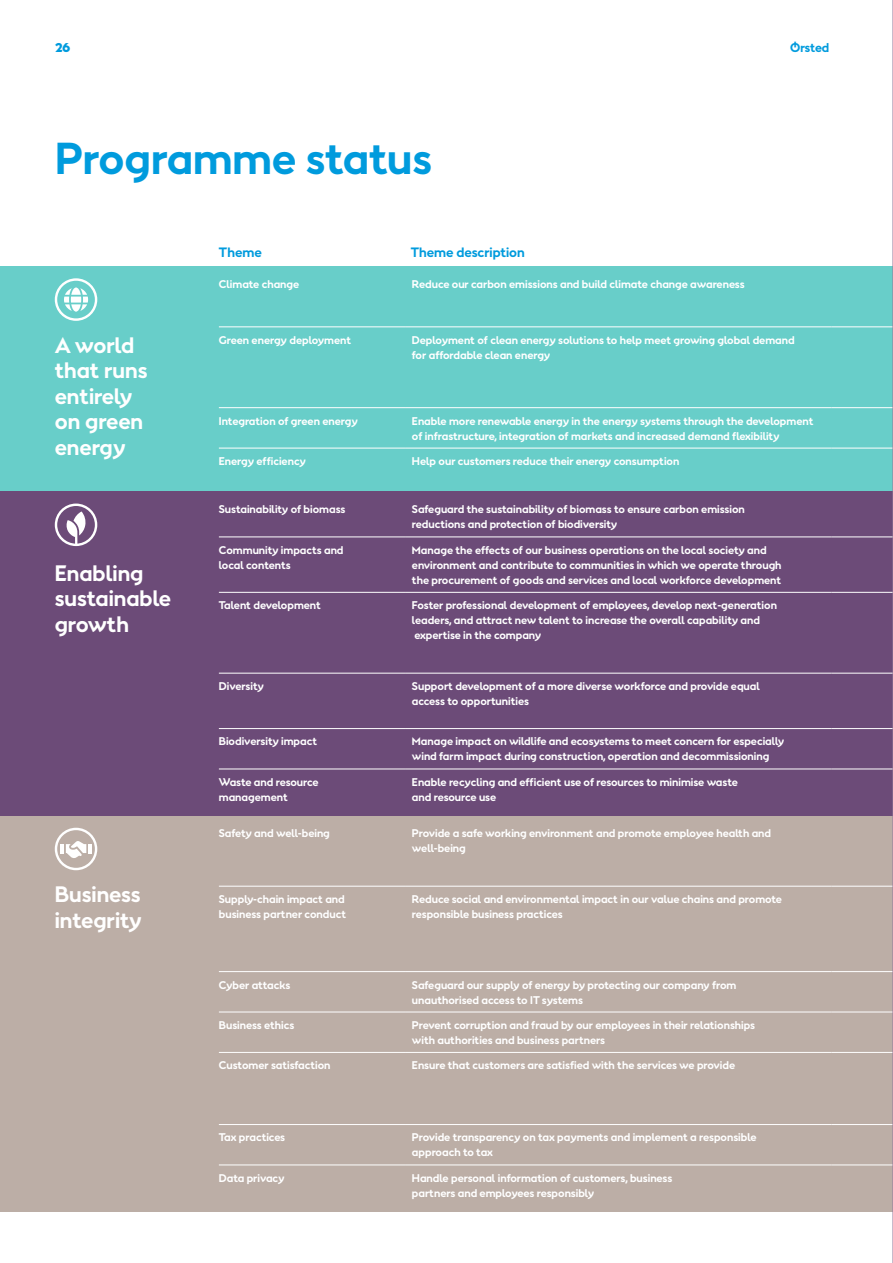
<style>
.page{position:relative;width:893px;height:1263px;background:#fff}
.page>*{position:absolute;margin:0;border:0;box-sizing:border-box;transform-origin:0 0}
.t1{font:700 42px "Orsted Sans";color:#009bdd}
.t2{font:700 21px/25.5px "Orsted Sans";color:#fff}
.t3{font:700 12.75px "Orsted Sans";color:#009bdd}
.t4{font:700 12px "Orsted Sans";letter-spacing:-.01em;color:#009bdd}
.t5{font:900 12px "Orsted Sans";color:#009bdd}
.t6{font:700 10.5px/15px "Orsted Sans";color:#fff}
</style>
<div class="page">
<div style="left:0;top:266px;width:893px;height:226px;background:#68cec9"></div>
<svg style="left:55px;top:278px;width:42px;height:43px"></svg>
<hr style="left:219px;top:326px;width:187px;height:1px;background:#fff">
<hr style="left:406px;top:326px;width:425px;height:1px;background:#fff">
<hr style="left:831px;top:326px;width:62px;height:1px;background:#fff">
<hr style="left:219px;top:407px;width:187px;height:1px;background:#fff">
<hr style="left:406px;top:407px;width:425px;height:1px;background:#fff">
<hr style="left:831px;top:407px;width:62px;height:1px;background:#fff">
<hr style="left:219px;top:448px;width:187px;height:1px;background:#fff">
<hr style="left:406px;top:448px;width:425px;height:1px;background:#fff">
<hr style="left:831px;top:448px;width:62px;height:1px;background:#fff">
<div style="left:0;top:491px;width:893px;height:325px;background:#6c4b78"></div>
<svg style="left:55px;top:503px;width:42px;height:43px"></svg>
<hr style="left:219px;top:536px;width:187px;height:1px;background:#fff">
<hr style="left:406px;top:536px;width:425px;height:1px;background:#fff">
<hr style="left:831px;top:536px;width:62px;height:1px;background:#fff">
<hr style="left:219px;top:592px;width:187px;height:1px;background:#fff">
<hr style="left:406px;top:592px;width:425px;height:1px;background:#fff">
<hr style="left:831px;top:592px;width:62px;height:1px;background:#fff">
<hr style="left:219px;top:673px;width:187px;height:1px;background:#fff">
<hr style="left:406px;top:673px;width:425px;height:1px;background:#fff">
<hr style="left:831px;top:673px;width:62px;height:1px;background:#fff">
<hr style="left:219px;top:728px;width:187px;height:1px;background:#fff">
<hr style="left:406px;top:728px;width:425px;height:1px;background:#fff">
<hr style="left:831px;top:728px;width:62px;height:1px;background:#fff">
<hr style="left:219px;top:769px;width:187px;height:1px;background:#fff">
<hr style="left:406px;top:769px;width:425px;height:1px;background:#fff">
<hr style="left:831px;top:769px;width:62px;height:1px;background:#fff">
<div style="left:0;top:816px;width:893px;height:396px;background:#bcaea6"></div>
<hr style="left:219px;top:886px;width:187px;height:1px;background:#fff">
<hr style="left:406px;top:886px;width:425px;height:1px;background:#fff">
<hr style="left:831px;top:886px;width:62px;height:1px;background:#fff">
<hr style="left:219px;top:971px;width:187px;height:1px;background:#fff">
<hr style="left:406px;top:971px;width:425px;height:1px;background:#fff">
<hr style="left:831px;top:971px;width:62px;height:1px;background:#fff">
<hr style="left:219px;top:1012px;width:187px;height:1px;background:#fff">
<hr style="left:406px;top:1012px;width:425px;height:1px;background:#fff">
<hr style="left:831px;top:1012px;width:62px;height:1px;background:#fff">
<hr style="left:219px;top:1052px;width:187px;height:1px;background:#fff">
<hr style="left:406px;top:1052px;width:425px;height:1px;background:#fff">
<hr style="left:831px;top:1052px;width:62px;height:1px;background:#fff">
<hr style="left:219px;top:1124px;width:187px;height:1px;background:#fff">
<hr style="left:406px;top:1124px;width:425px;height:1px;background:#fff">
<hr style="left:831px;top:1124px;width:62px;height:1px;background:#fff">
<hr style="left:219px;top:1164px;width:187px;height:1px;background:#fff">
<hr style="left:406px;top:1164px;width:425px;height:1px;background:#fff">
<hr style="left:831px;top:1164px;width:62px;height:1px;background:#fff">
<svg style="left:55px;top:828px;width:42px;height:42px"></svg>
<hr style="left:60px;top:844px;width:4px;height:10px;background:#fff">
<hr style="left:88px;top:844px;width:4px;height:10px;background:#fff">
<hr style="left:892px;top:0;width:1px;height:1263px;background:#937a9b">
<p class="t5" style="left:55px;top:40px;width:17px">26</p>
<p class="t4" style="left:790px;top:40px;width:41px">Ørsted</p>
<h1 class="t1" style="left:55px;top:131px;width:378px">Programme status</h1>
<h2 class="t2" style="left:55px;top:332px;width:94px">A world that runs entirely on green energy</h2>
<h2 class="t2" style="left:55px;top:560px;width:118px">Enabling sustainable growth</h2>
<h2 class="t2" style="left:55px;top:882px;width:88px">Business integrity</h2>
<p class="t3" style="left:219px;top:244px;width:44px">Theme</p>
<p class="t3" style="left:411px;top:244px;width:116px">Theme description</p>
<p class="t6" style="left:219px;top:277px;width:82px">Climate change</p>
<p class="t6" style="left:412px;top:277px;width:334px">Reduce our carbon emissions and build climate change awareness</p>
<p class="t6" style="left:219px;top:332px;width:134px">Green energy deployment</p>
<p class="t6" style="left:412px;top:332px;width:384px">Deployment of clean energy solutions to help meet growing global demand for affordable clean energy</p>
<p class="t6" style="left:219px;top:413px;width:140px">Integration of green energy</p>
<p class="t6" style="left:412px;top:413px;width:403px">Enable more renewable energy in the energy systems through the development of infrastructure, integration of markets and increased demand flexibility</p>
<p class="t6" style="left:219px;top:454px;width:89px">Energy efficiency</p>
<p class="t6" style="left:412px;top:454px;width:269px">Help our customers reduce their energy consumption</p>
<p class="t6" style="left:219px;top:502px;width:128px">Sustainability of biomass</p>
<p class="t6" style="left:412px;top:502px;width:334px">Safeguard the sustainability of biomass to ensure carbon emission reductions and protection of biodiversity</p>
<p class="t6" style="left:219px;top:542px;width:126px">Community impacts and local contents</p>
<p class="t6" style="left:412px;top:542px;width:371px">Manage the effects of our business operations on the local society and environment and contribute to communities in which we operate through the procurement of goods and services and local workforce development</p>
<p class="t6" style="left:219px;top:598px;width:104px">Talent development</p>
<p class="t6" style="left:412px;top:598px;width:366px">Foster professional development of employees, develop next-generation leaders, and attract new talent to increase the overall capability and expertise in the company</p>
<p class="t6" style="left:219px;top:679px;width:46px">Diversity</p>
<p class="t6" style="left:412px;top:679px;width:349px">Support development of a more diverse workforce and provide equal access to opportunities</p>
<p class="t6" style="left:219px;top:734px;width:100px">Biodiversity impact</p>
<p class="t6" style="left:412px;top:734px;width:374px">Manage impact on wildlife and ecosystems to meet concern for especially wind farm impact during construction, operation and decommissioning</p>
<p class="t6" style="left:219px;top:775px;width:101px">Waste and resource management</p>
<p class="t6" style="left:412px;top:775px;width:327px">Enable recycling and efficient use of resources to minimise waste and resource use</p>
<p class="t6" style="left:219px;top:826px;width:113px">Safety and well-being</p>
<p class="t6" style="left:412px;top:826px;width:361px">Provide a safe working environment and promote employee health and well-being</p>
<p class="t6" style="left:219px;top:892px;width:129px">Supply-chain impact and business partner conduct</p>
<p class="t6" style="left:412px;top:892px;width:371px">Reduce social and environmental impact in our value chains and promote responsible business practices</p>
<p class="t6" style="left:219px;top:977px;width:73px">Cyber attacks</p>
<p class="t6" style="left:412px;top:977px;width:326px">Safeguard our supply of energy by protecting our company from unauthorised access to IT systems</p>
<p class="t6" style="left:219px;top:1018px;width:77px">Business ethics</p>
<p class="t6" style="left:412px;top:1018px;width:345px">Prevent corruption and fraud by our employees in their relationships with authorities and business partners</p>
<p class="t6" style="left:219px;top:1058px;width:113px">Customer satisfaction</p>
<p class="t6" style="left:412px;top:1058px;width:325px">Ensure that customers are satisfied with the services we provide</p>
<p class="t6" style="left:219px;top:1130px;width:68px">Tax practices</p>
<p class="t6" style="left:412px;top:1130px;width:346px">Provide transparency on tax payments and implement a responsible approach to tax</p>
<p class="t6" style="left:219px;top:1170px;width:67px">Data privacy</p>
<p class="t6" style="left:412px;top:1170px;width:262px">Handle personal information of customers, business partners and employees responsibly</p>
</div>
